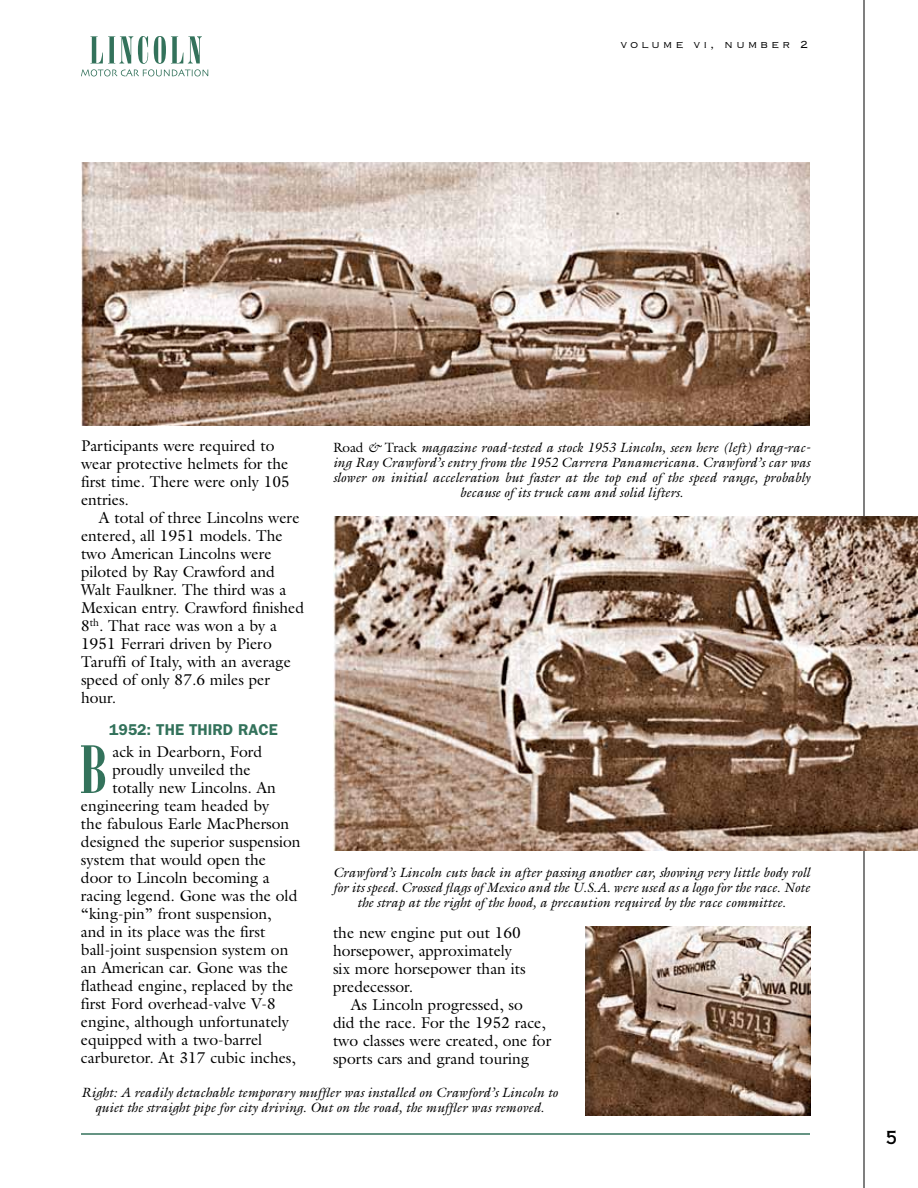
<style>
.page{position:relative;width:918px;height:1188px;background:#fff}
.page>*{position:absolute;margin:0;border:0;box-sizing:border-box;transform-origin:0 0}
.t1{font:64.35px "Modern 735 BT Roman A";color:#33725b}
.t2{font:18px "Copperplate Thirty AB";color:#000}
.t3{font:15.75px/18px "Galliard";color:#000}
.t4{font:600 15.75px "Franklin Gothic";color:#33725b}
.t5{font:italic 13.5px/15px "Galliard";color:#000;text-align:center}
.t6{font:13.5px "Copperplate Thirty Two BC";letter-spacing:.2em;color:#000}
.s1{font-style:normal}
</style>
<div class="page">
<hr style="left:81px;top:1133px;width:729px;height:2px;background:#33725b">
<svg style="left:81px;top:36px;width:127px;height:40px"></svg>
<hr style="left:864px;top:0;width:1px;height:1188px;background:#000">
<img style="left:81px;top:162px;width:729px;height:263px">
<img style="left:333px;top:517px;width:585px;height:333px">
<img style="left:585px;top:927px;width:225px;height:189px">
<p class="t6" style="left:621px;top:38px;width:189px">volume vi, number 2</p>
<p class="t3" style="left:81px;top:436px;width:210px">Participants were required to wear protective helmets for the first time. There were only 105 entries.</p>
<p class="t3" style="left:81px;top:508px;width:225px;text-indent:18px">A total of three Lincolns were entered, all 1951 models. The two American Lincolns were piloted by Ray Crawford and<br>Walt Faulkner. The third was a<br>Mexican entry. Crawford finished<br>8<sup>th</sup>. That race was won a by a<br>1951 Ferrari driven by Piero<br>Taruffi of Italy, with an average speed of only 87.6 miles per hour.</p>
<p class="t4" style="left:109px;top:720px;width:170px">1952: THE THIRD RACE</p>
<h1 class="t1" style="left:80px;top:732px;width:29px">B</h1>
<p class="t3" style="left:113px;top:742px;width:151px">ack in Dearborn, Ford</p>
<p class="t3" style="left:113px;top:760px;width:140px">proudly unveiled the</p>
<p class="t3" style="left:113px;top:778px;width:165px">totally new Lincolns. An</p>
<p class="t3" style="left:81px;top:796px;width:190px">engineering team headed by</p>
<p class="t3" style="left:81px;top:814px;width:210px">the fabulous Earle MacPherson</p>
<p class="t3" style="left:81px;top:832px;width:221px">designed the superior suspension</p>
<p class="t3" style="left:81px;top:850px;width:187px">system that would open the</p>
<p class="t3" style="left:81px;top:868px;width:190px">door to Lincoln becoming a</p>
<p class="t3" style="left:81px;top:886px;width:218px">racing legend. Gone was the old</p>
<p class="t3" style="left:81px;top:904px;width:192px">“king-pin” front suspension,</p>
<p class="t3" style="left:81px;top:922px;width:186px">and in its place was the first</p>
<p class="t3" style="left:81px;top:940px;width:209px">ball-joint suspension system on</p>
<p class="t3" style="left:81px;top:958px;width:209px">an American car. Gone was the</p>
<p class="t3" style="left:81px;top:976px;width:214px">flathead engine, replaced by the</p>
<p class="t3" style="left:81px;top:994px;width:196px">first Ford overhead-valve V-8</p>
<p class="t3" style="left:81px;top:1012px;width:210px">engine, although unfortunately</p>
<p class="t3" style="left:81px;top:1030px;width:183px">equipped with a two-barrel</p>
<p class="t3" style="left:81px;top:1048px;width:216px">carburetor. At 317 cubic inches,</p>
<p class="t5" style="left:333px;top:439px;width:479px"><span class="s1">Road</span> &amp; <span class="s1">Track</span> magazine road-tested a stock 1953 Lincoln, seen here (left) drag-rac&shy;ing Ray Crawford’s entry from the 1952 Carrera Panamericana. Crawford’s car was slower on initial acceleration but faster at the top end of the speed range, probably because of its truck cam and solid lifters.</p>
<p class="t5" style="left:333px;top:864px;width:479px">Crawford’s Lincoln cuts back in after passing another car, showing very little body roll for its speed. Crossed flags of Mexico and the U.S.A. were used as a logo for the race. Note the strap at the right of the hood, a precaution required by the race committee.</p>
<p class="t3" style="left:333px;top:923px;width:194px">the new engine put out 160 horsepower, approximately six more horsepower than its predecessor.</p>
<p class="t3" style="left:333px;top:995px;width:220px;text-indent:18px">As Lincoln progressed, so<br>did the race. For the 1952 race, two classes were created, one for sports cars and grand touring</p>
<p class="t5" style="left:81px;top:1085px;width:478px">Right: A readily detachable temporary muffler was installed on Crawford’s Lincoln to quiet the straight pipe for city driving. Out on the road, the muffler was removed.</p>
<p class="t2" style="left:886px;top:1127px;width:12px">5</p>
</div>
